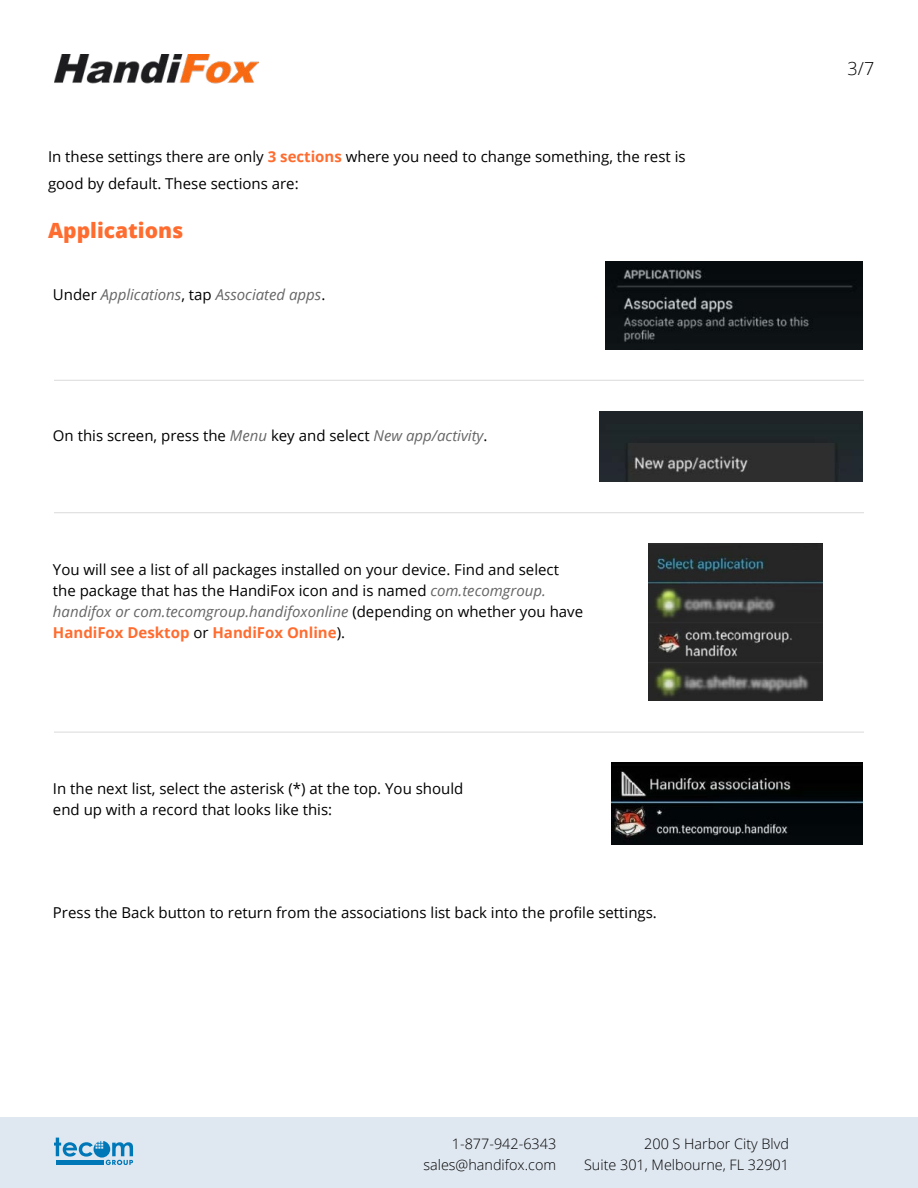
<style>
.page{position:relative;width:918px;height:1188px;background:#fff}
.page>*{position:absolute;margin:0;border:0;box-sizing:border-box;transform-origin:0 0}
.t1{font:800 21px "Open Sans";color:#ff6c2f}
.t2{font:300 18px "Open Sans";color:#000}
.t3{font:15px/21px "Open Sans";color:#000}
.t4{font:italic 15px "Open Sans";color:#666}
.t5{font:300 14.4px/21.6px "Open Sans";color:#000;text-align:right}
.s1{font-weight:700;color:#ff6c2f}
.s2{font-style:normal;color:#000}
.s3{font-style:italic;color:#666}
</style>
<div class="page">
<div style="left:0;top:1117px;width:918px;height:71px;background:#dfe7f0"></div>
<svg style="left:54px;top:1138px;width:79px;height:27px"></svg>
<hr style="left:56px;top:1160px;width:48px;height:4px;background:#0078b8">
<img style="left:54px;top:54px;width:205px;height:30px">
<img style="left:606px;top:261px;width:257px;height:88px">
<img style="left:600px;top:411px;width:263px;height:71px">
<img style="left:649px;top:544px;width:174px;height:156px">
<img style="left:611px;top:763px;width:252px;height:82px">
<hr style="left:54px;top:380px;width:810px;height:1px;background:#dedede">
<hr style="left:54px;top:512px;width:810px;height:1px;background:#dedede">
<hr style="left:54px;top:732px;width:810px;height:1px;background:#dedede">
<p class="t3" style="left:48px;top:142px;width:639px;line-height:27px">In these settings there are only <span class="s1">3 sections</span> where you need to change something, the rest is good by default. These sections are:</p>
<h1 class="t1" style="left:48px;top:215px;width:137px">Applications</h1>
<p class="t4" style="left:53px;top:285px;width:274px"><span class="s2">Under</span> Applications<span class="s2">, tap</span> Associated apps<span class="s2">.</span></p>
<p class="t3" style="left:53px;top:425px;width:436px">On this screen, press the <span class="s3">Menu</span> key and select <span class="s3">New app/activity</span>.</p>
<p class="t3" style="left:53px;top:559px;width:532px">You will see a list of all packages installed on your device. Find and select the package that has the HandiFox icon and is named <span class="s3">com.tecomgroup. handifox or com.tecomgroup.handifoxonline</span> (depending on whether you have <span class="s1">HandiFox Desktop</span> or <span class="s1">HandiFox Online</span>).</p>
<p class="t3" style="left:53px;top:778px;width:412px">In the next list, select the asterisk (*) at the top. You should end up with a record that looks like this:</p>
<p class="t3" style="left:53px;top:901px;width:605px">Press the Back button to return from the associations list back into the profile settings.</p>
<p class="t2" style="left:848px;top:56px;width:28px">3/7</p>
<p class="t5" style="left:423px;top:1132px;width:134px">1-877-942-6343 sales@handifox.com</p>
<p class="t5" style="left:584px;top:1132px;width:206px">200 S Harbor City Blvd<br>Suite 301, Melbourne, FL 32901</p>
</div>
